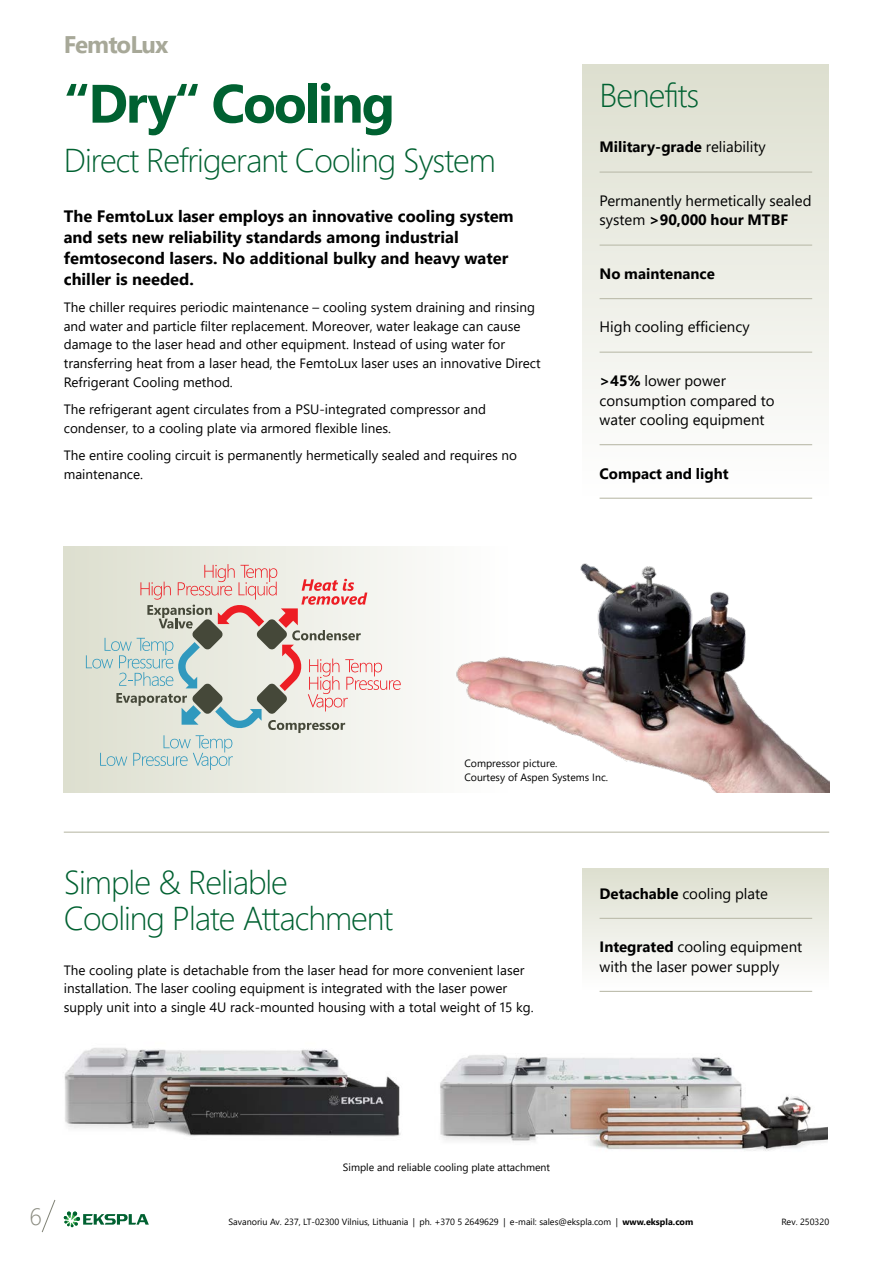
<style>
.page{position:relative;width:893px;height:1263px;background:#fff}
.page>*{position:absolute;margin:0;border:0;box-sizing:border-box;transform-origin:0 0}
.t1{font:700 54px "Segoe UI";letter-spacing:-.04em;color:#006131}
.t2{font:300 33px/36px "Segoe UI";letter-spacing:-.03em;color:#006131}
.t3{font:700 24px "Segoe UI";letter-spacing:-.04em;color:#a7a898}
.t4{font:300 24px "Segoe UI";color:#8a8b80}
.t5{font:700 16.5px/21px "Segoe UI";color:#000}
.t6{font:15px/19.5px "Segoe UI";color:#000}
.t7{font:700 15px "Segoe UI";color:#000}
.t8{font:13.5px/18.8px "Segoe UI";color:#000}
.t9{font:10.5px/13.5px "Segoe UI";color:#000}
.t10{font:9px "Segoe UI";color:#000}
.s1{font-weight:400}
.s2{font-weight:700}
</style>
<div class="page">
<svg style="left:64px;top:1211px;width:85px;height:16px"></svg>
<svg style="left:41px;top:1200px;width:15px;height:33px"></svg>
<div style="left:64px;top:546px;width:445px;height:246px;background:linear-gradient(to right,#dddfcf,#fefefe)"></div>
<div style="left:583px;top:64px;width:246px;height:433px;background:linear-gradient(to bottom,#dddfcf,#fefefe)"></div>
<hr style="left:600px;top:172px;width:212px;height:1px;background:#bcbcab">
<hr style="left:600px;top:245px;width:212px;height:1px;background:#bcbcab">
<hr style="left:600px;top:298px;width:212px;height:1px;background:#bcbcab">
<hr style="left:600px;top:352px;width:212px;height:1px;background:#bcbcab">
<hr style="left:600px;top:444px;width:212px;height:1px;background:#bcbcab">
<hr style="left:600px;top:498px;width:212px;height:1px;background:#bcbcab">
<svg style="left:86px;top:564px;width:315px;height:206px;background:#dbd7cf"></svg>
<img style="left:440px;top:555px;width:389px;height:237px">
<hr style="left:64px;top:831px;width:765px;height:2px;background:#bcbcab">
<div style="left:583px;top:868px;width:246px;height:122px;background:linear-gradient(to bottom,#dddfcf,#fefefe)"></div>
<hr style="left:600px;top:918px;width:212px;height:1px;background:#bcbcab">
<hr style="left:600px;top:991px;width:212px;height:1px;background:#bcbcab">
<img style="left:64px;top:1048px;width:337px;height:89px">
<img style="left:440px;top:1055px;width:388px;height:96px">
<h3 class="t3" style="left:64px;top:22px;width:106px">FemtoLux</h3>
<h1 class="t1" style="left:64px;top:53px;width:333px">“Dry“ Cooling</h1>
<h2 class="t2" style="left:600px;top:74px;width:101px">Benefits</h2>
<p class="t7" style="left:600px;top:133px;width:168px">Military-grade <span class="s1">reliability</span></p>
<p class="t6" style="left:600px;top:189px;width:213px">Permanently hermetically sealed system <span class="s2">&gt;90,000 hour MTBF</span></p>
<p class="t7" style="left:600px;top:259px;width:117px">No maintenance</p>
<h2 class="t2" style="left:64px;top:139px;width:434px">Direct Refrigerant Cooling System</h2>
<p class="t5" style="left:64px;top:204px;width:451px">The FemtoLux laser employs an innovative cooling system and sets new reliability standards among industrial femtosecond lasers. No additional bulky and heavy water chiller is needed.</p>
<p class="t8" style="left:64px;top:297px;width:478px">The chiller requires periodic maintenance – cooling system draining and rinsing and water and particle filter replacement. Moreover, water leakage can cause damage to the laser head and other equipment. Instead of using water for transferring heat from a laser head, the FemtoLux laser uses an innovative Direct Refrigerant Cooling method.</p>
<p class="t8" style="left:64px;top:399px;width:424px">The refrigerant agent circulates from a PSU-integrated compressor and condenser, to a cooling plate via armored flexible lines.</p>
<p class="t8" style="left:64px;top:445px;width:455px">The entire cooling circuit is permanently hermetically sealed and requires no maintenance.</p>
<p class="t6" style="left:600px;top:316px;width:152px">High cooling efficiency</p>
<p class="t6" style="left:600px;top:370px;width:177px"><span class="s2">&gt;45%</span> lower power consumption compared to water cooling equipment</p>
<p class="t7" style="left:600px;top:459px;width:131px">Compact and light</p>
<p class="t9" style="left:464px;top:756px;width:145px">Compressor picture.<br>Courtesy of Aspen Systems Inc.</p>
<h2 class="t2" style="left:64px;top:861px;width:331px">Simple &amp; Reliable<br>Cooling Plate Attachment</h2>
<p class="t8" style="left:64px;top:959px;width:471px">The cooling plate is detachable from the laser head for more convenient laser installation. The laser cooling equipment is integrated with the laser power supply unit into a single 4U rack-mounted housing with a total weight of 15 kg.</p>
<p class="t6" style="left:600px;top:882px;width:170px"><span class="s2">Detachable</span> cooling plate</p>
<p class="t6" style="left:600px;top:936px;width:204px"><span class="s2">Integrated</span> cooling equipment with the laser power supply</p>
<p class="t9" style="left:343px;top:1160px;width:209px">Simple and reliable cooling plate attachment</p>
<h3 class="t4" style="left:29px;top:1193px;width:14px">6</h3>
<p class="t10" style="left:229px;top:1213px;width:466px">Savanoriu Av. 237, LT-02300 Vilnius, Lithuania | ph. +370 5 2649629 | e-mail: sales@ekspla.com | <span class="s2">www.ekspla.com</span></p>
<p class="t10" style="left:781px;top:1213px;width:49px">Rev. 250320</p>
</div>
